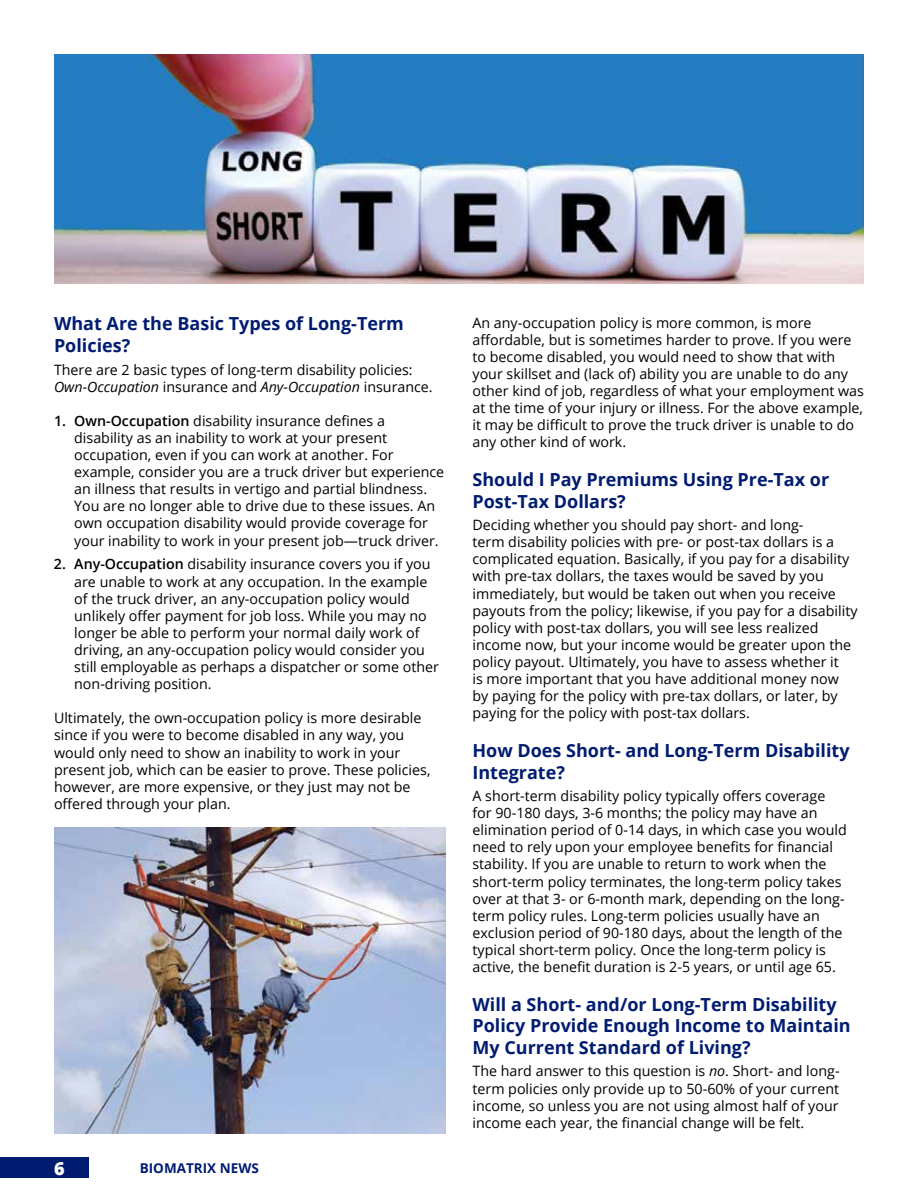
<style>
.page{position:relative;width:918px;height:1188px;background:#fff}
.page>*{position:absolute;margin:0;border:0;box-sizing:border-box;transform-origin:0 0}
.t1{font:700 18px/21.6px "Open Sans";color:#001c71}
.t2{font:800 18px "Open Sans";color:#fff}
.t3{font:14.25px/17.1px "Open Sans";color:#000}
.t4{font:700 13.5px "Open Sans";color:#001c71}
.s1{font-style:italic}
.s2{font-weight:600}
</style>
<div class="page">
<img style="left:54px;top:827px;width:392px;height:307px">
<img style="left:54px;top:54px;width:810px;height:230px">
<div style="left:0;top:1158px;width:89px;height:20px;background:#001c71"></div>
<p class="t1" style="left:54px;top:313px;width:351px">What Are the Basic Types of Long-Term<br>Policies?</p>
<p class="t3" style="left:54px;top:360px;width:380px">There are 2 basic types of long-term disability policies:<br><span class="s1">Own-Occupation</span> insurance and <span class="s1">Any-Occupation</span> insurance.</p>
<p class="t3" style="left:74px;top:412px;width:371px;text-indent:-20px"><span class="s2">1. Own-Occupation</span> disability insurance defines a disability as an inability to work at your present occupation, even if you can work at another. For example, consider you are a truck driver but experience an illness that results in vertigo and partial blindness.<br>You are no longer able to drive due to these issues. An own occupation disability would provide coverage for your inability to work in your present job—truck driver.</p>
<p class="t3" style="left:74px;top:555px;width:366px;text-indent:-20px"><span class="s2">2. Any-Occupation</span> disability insurance covers you if you are unable to work at any occupation. In the example of the truck driver, an any-occupation policy would unlikely offer payment for job loss. While you may no longer be able to perform your normal daily work of driving, an any-occupation policy would consider you still employable as perhaps a dispatcher or some other non-driving position.</p>
<p class="t3" style="left:54px;top:709px;width:378px">Ultimately, the own-occupation policy is more desirable since if you were to become disabled in any way, you would only need to show an inability to work in your present job, which can be easier to prove. These policies, however, are more expensive, or they just may not be offered through your plan.</p>
<p class="t2" style="left:54px;top:1154px;width:12px">6</p>
<p class="t4" style="left:140px;top:1158px;width:121px">BIOMATRIX NEWS</p>
<p class="t3" style="left:472px;top:314px;width:393px">An any-occupation policy is more common, is more affordable, but is sometimes harder to prove. If you were to become disabled, you would need to show that with your skillset and (lack of) ability you are unable to do any other kind of job, regardless of what your employment was at the time of your injury or illness. For the above example, it may be difficult to prove the truck driver is unable to do any other kind of work.</p>
<p class="t1" style="left:472px;top:468px;width:358px">Should I Pay Premiums Using Pre-Tax or<br>Post-Tax Dollars?</p>
<p class="t3" style="left:472px;top:516px;width:387px">Deciding whether you should pay short- and long-<br>term disability policies with pre- or post-tax dollars is a complicated equation. Basically, if you pay for a disability with pre-tax dollars, the taxes would be saved by you immediately, but would be taken out when you receive payouts from the policy; likewise, if you pay for a disability policy with post-tax dollars, you will see less realized income now, but your income would be greater upon the policy payout. Ultimately, you have to assess whether it<br>is more important that you have additional money now by paying for the policy with pre-tax dollars, or later, by paying for the policy with post-tax dollars.</p>
<p class="t1" style="left:472px;top:739px;width:379px">How Does Short- and Long-Term Disability<br>Integrate?</p>
<p class="t3" style="left:472px;top:787px;width:376px">A short-term disability policy typically offers coverage for 90-180 days, 3-6 months; the policy may have an elimination period of 0-14 days, in which case you would need to rely upon your employee benefits for financial stability. If you are unable to return to work when the short-term policy terminates, the long-term policy takes over at that 3- or 6-month mark, depending on the long&shy;term policy rules. Long-term policies usually have an exclusion period of 90-180 days, about the length of the typical short-term policy. Once the long-term policy is active, the benefit duration is 2-5 years, or until age 65.</p>
<p class="t1" style="left:472px;top:993px;width:380px">Will a Short- and/or Long-Term Disability<br>Policy Provide Enough Income to Maintain<br>My Current Standard of Living?</p>
<p class="t3" style="left:472px;top:1062px;width:369px;text-align:justify">The hard answer to this question is <span class="s1">no</span>. Short- and long&shy;term policies only provide up to 50-60% of your current income, so unless you are not using almost half of your income each year, the financial change will be felt.</p>
</div>
